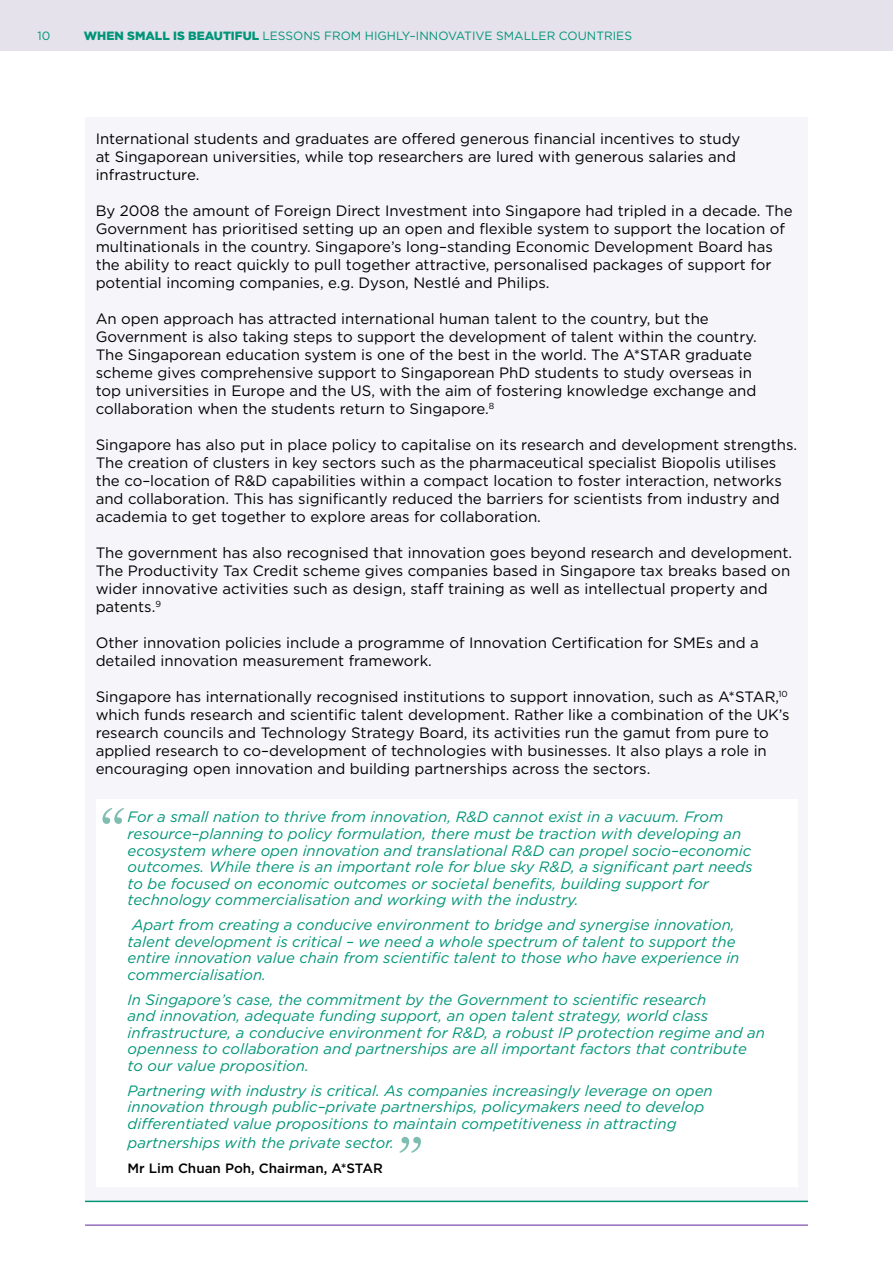
<style>
.page{position:relative;width:893px;height:1263px;background:#fff}
.page>*{position:absolute;margin:0;border:0;box-sizing:border-box;transform-origin:0 0}
.t1{font:15px/18px "Gotham HTF";color:#000}
.t2{font:italic 15px/16.5px "Gotham HTF";color:#009578}
.t3{font:500 13.5px "Gotham HTF";color:#000}
.t4{font:12px "Gotham HTF";color:#009578}
.s1{font-weight:900}
</style>
<div class="page">
<div style="left:0;top:0;width:893px;height:51px;background:#e5e2ec"></div>
<hr style="left:85px;top:1225px;width:723px;height:1px;background:#62269e">
<div style="left:85px;top:117px;width:723px;height:1083px;background:#f6f5f9"></div>
<div style="left:96px;top:799px;width:701px;height:388px;background:#fff"></div>
<svg style="left:102px;top:808px;width:22px;height:16px"></svg>
<svg style="left:399px;top:1137px;width:22px;height:16px"></svg>
<hr style="left:85px;top:1200px;width:723px;height:2px;background:#009578">
<p class="t4" style="left:37px;top:29px;width:14px">10</p>
<p class="t4" style="left:84px;top:29px;width:550px"><span class="s1">WHEN SMALL IS BEAUTIFUL</span> LESSONS FROM HIGHLY–INNOVATIVE SMALLER COUNTRIES</p>
<p class="t1" style="left:96px;top:129px;width:646px">International students and graduates are offered generous financial incentives to study at Singaporean universities, while top researchers are lured with generous salaries and infrastructure.</p>
<p class="t1" style="left:96px;top:201px;width:698px">By 2008 the amount of Foreign Direct Investment into Singapore had tripled in a decade. The Government has prioritised setting up an open and flexible system to support the location of multinationals in the country. Singapore’s long–standing Economic Development Board has the ability to react quickly to pull together attractive, personalised packages of support for potential incoming companies, e.g. Dyson, Nestlé and Philips.</p>
<p class="t1" style="left:96px;top:309px;width:662px">An open approach has attracted international human talent to the country, but the Government is also taking steps to support the development of talent within the country.<br>The Singaporean education system is one of the best in the world. The A*STAR graduate scheme gives comprehensive support to Singaporean PhD students to study overseas in top universities in Europe and the US, with the aim of fostering knowledge exchange and collaboration when the students return to Singapore.<sup>8</sup></p>
<p class="t1" style="left:96px;top:435px;width:703px">Singapore has also put in place policy to capitalise on its research and development strengths.<br>The creation of clusters in key sectors such as the pharmaceutical specialist Biopolis utilises the co–location of R&amp;D capabilities within a compact location to foster interaction, networks and collaboration. This has significantly reduced the barriers for scientists from industry and academia to get together to explore areas for collaboration.</p>
<p class="t1" style="left:96px;top:543px;width:698px">The government has also recognised that innovation goes beyond research and development.<br>The Productivity Tax Credit scheme gives companies based in Singapore tax breaks based on wider innovative activities such as design, staff training as well as intellectual property and patents.<sup>9</sup></p>
<p class="t1" style="left:96px;top:633px;width:665px">Other innovation policies include a programme of Innovation Certification for SMEs and a detailed innovation measurement framework.</p>
<p class="t1" style="left:96px;top:687px;width:695px">Singapore has internationally recognised institutions to support innovation, such as A*STAR,<sup>10 </sup>which funds research and scientific talent development. Rather like a combination of the UK’s research councils and Technology Strategy Board, its activities run the gamut from pure to applied research to co–development of technologies with businesses. It also plays a role in encouraging open innovation and building partnerships across the sectors.</p>
<p class="t2" style="left:128px;top:809px;width:626px">For a small nation to thrive from innovation, R&amp;D cannot exist in a vacuum. From resource–planning to policy formulation, there must be traction with developing an ecosystem where open innovation and translational R&amp;D can propel socio–economic outcomes. While there is an important role for blue sky R&amp;D, a significant part needs to be focused on economic outcomes or societal benefits, building support for technology commercialisation and working with the industry.</p>
<p class="t2" style="left:128px;top:916px;width:613px;text-indent:4px">Apart from creating a conducive environment to bridge and synergise innovation, talent development is critical – we need a whole spectrum of talent to support the entire innovation value chain from scientific talent to those who have experience in commercialisation.</p>
<p class="t2" style="left:128px;top:991px;width:639px">In Singapore’s case, the commitment by the Government to scientific research<br>and innovation, adequate funding support, an open talent strategy, world class infrastructure, a conducive environment for R&amp;D, a robust IP protection regime and an openness to collaboration and partnerships are all important factors that contribute to our value proposition.</p>
<p class="t2" style="left:128px;top:1082px;width:587px">Partnering with industry is critical. As companies increasingly leverage on open innovation through public–private partnerships, policymakers need to develop differentiated value propositions to maintain competitiveness in attracting</p>
<p class="t2" style="left:128px;top:1135px;width:268px">partnerships with the private sector.</p>
<p class="t3" style="left:128px;top:1160px;width:257px">Mr Lim Chuan Poh, Chairman, A*STAR</p>
</div>
